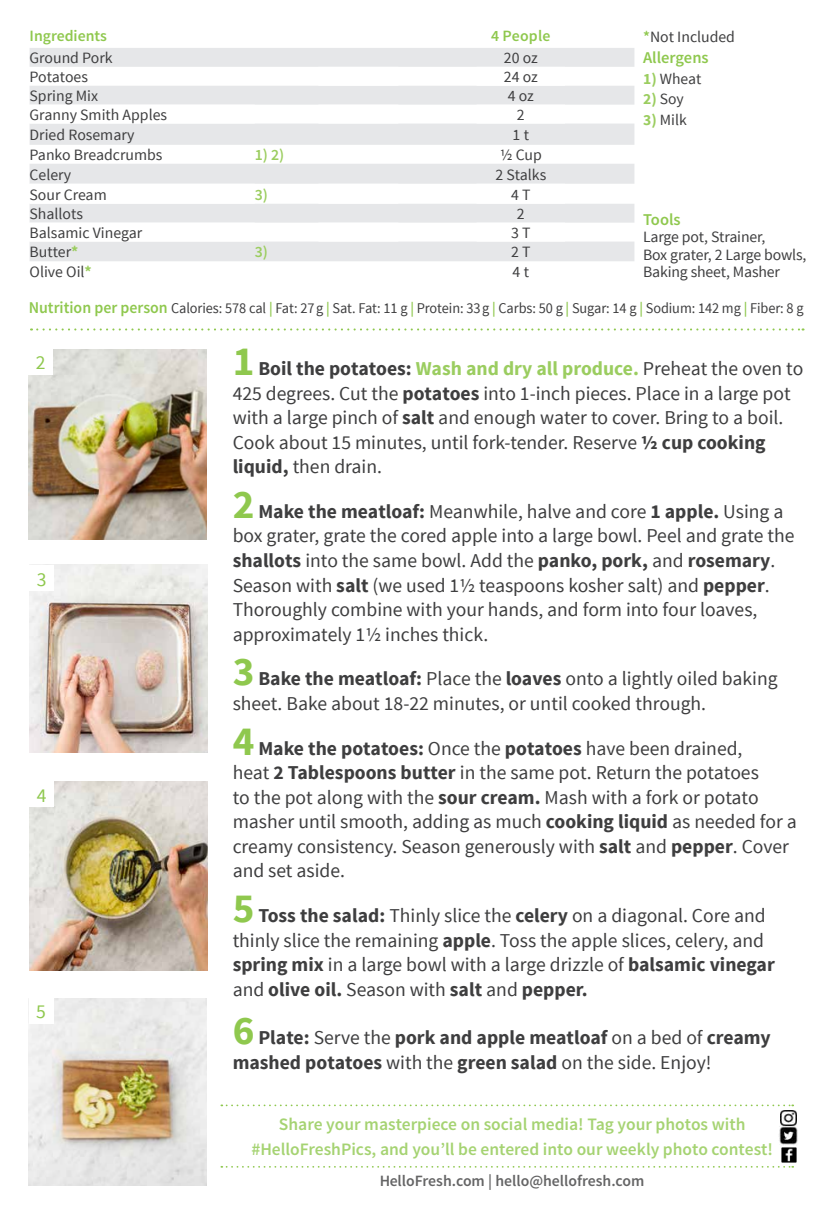
<style>
.page{position:relative;width:835px;height:1228px;background:#fff}
.page>*{position:absolute;margin:0;border:0;box-sizing:border-box;transform-origin:0 0}
.t1{font:19.6px/24.5px "Source Sans Pro";color:#3e3e3f}
.t2{font:700 19.6px/24.5px "Source Sans Pro";color:#3e3e3f}
.t3{font:19.6px "Source Sans Pro";color:#8fc84e}
.t4{font:600 17.5px/24.5px "Source Sans Pro";color:#8fc84f;text-align:center}
.t5{font:600 16.45px "Source Sans Pro";color:#8fc84e}
.t6{font:15.75px/17.5px "Source Sans Pro";color:#3e3e3f}
.t7{font:600 15.75px "Source Sans Pro";color:#3e3e3f}
.t8{font:600 15.75px "Source Sans Pro";color:#8fc84e}
.t9{font:600 15.75px "Source Sans Pro";color:#9bcd5f}
.t10{font:15.58px "Source Sans Pro";color:#3e3e3f}
.t11{font:14.88px "Source Sans Pro";letter-spacing:-.005em;color:#3e3e3f;scale:.96 1}
.s1{font-weight:700;color:#9bcd5f}
.s2{font-weight:600;color:#8fc84e}
.s3{font-weight:600;font-size:16.45px;color:#8fc84e}
.s4{font-weight:700;font-size:41.12px;color:#8fc84e}
.s5{font-weight:700}
.s6{font-weight:700;color:#9bcd60}
.s7{font-size:41.12px;color:#8fc84e}
.s8{font-weight:400}
</style>
<div class="page">
<img style="left:30px;top:781px;width:178px;height:189px">
<img style="left:29px;top:998px;width:178px;height:187px">
<img style="left:28px;top:349px;width:179px;height:190px">
<img style="left:29px;top:564px;width:178px;height:188px">
<svg style="left:30px;top:48px;width:604px;height:213px;fill:#e6e7e9"></svg>
<svg style="left:30px;top:67px;width:535px;height:174px"></svg>
<div style="left:28px;top:348px;width:25px;height:26px;background:#fff"></div>
<div style="left:30px;top:565px;width:24px;height:26px;background:#fff"></div>
<div style="left:30px;top:781px;width:24px;height:26px;background:#fff"></div>
<div style="left:29px;top:998px;width:24px;height:25px;background:#fff"></div>
<svg style="left:31px;top:328px;width:772px;height:2px"></svg>
<svg style="left:221px;top:1104px;width:572px;height:2px"></svg>
<svg style="left:221px;top:1166px;width:572px;height:1px"></svg>
<img style="left:780px;top:1110px;width:16px;height:15px">
<img style="left:779px;top:1125px;width:19px;height:20px">
<img style="left:781px;top:1147px;width:15px;height:15px">
<p class="t8" style="left:30px;top:26px;width:79px">Ingredients</p>
<p class="t8" style="left:491px;top:26px;width:61px">4 People</p>
<p class="t6" style="left:30px;top:50px;width:85px">Ground Pork</p>
<p class="t6" style="left:504px;top:50px;width:35px">20 oz</p>
<p class="t6" style="left:30px;top:68px;width:60px">Potatoes</p>
<p class="t6" style="left:504px;top:68px;width:35px">24 oz</p>
<p class="t6" style="left:30px;top:87px;width:70px">Spring Mix</p>
<p class="t6" style="left:508px;top:87px;width:28px">4 oz</p>
<p class="t6" style="left:30px;top:106px;width:139px">Granny Smith Apples</p>
<p class="t6" style="left:517px;top:106px;width:9px">2</p>
<p class="t6" style="left:30px;top:126px;width:106px">Dried Rosemary</p>
<p class="t6" style="left:513px;top:126px;width:18px">1 t</p>
<p class="t6" style="left:30px;top:146px;width:134px">Panko Breadcrumbs</p>
<p class="t9" style="left:255px;top:145px;width:31px">1) 2)</p>
<p class="t6" style="left:500px;top:146px;width:44px">1/2 Cup</p>
<p class="t6" style="left:30px;top:166px;width:43px">Celery</p>
<p class="t6" style="left:495px;top:166px;width:52px">2 Stalks</p>
<p class="t6" style="left:30px;top:186px;width:79px">Sour Cream</p>
<p class="t9" style="left:255px;top:184px;width:15px">3)</p>
<p class="t6" style="left:511px;top:186px;width:21px">4 T</p>
<p class="t6" style="left:30px;top:205px;width:55px">Shallots</p>
<p class="t6" style="left:517px;top:205px;width:9px">2</p>
<p class="t6" style="left:30px;top:224px;width:114px">Balsamic Vinegar</p>
<p class="t6" style="left:511px;top:224px;width:21px">3 T</p>
<p class="t6" style="left:30px;top:243px;width:50px">Butter<span class="s1">*</span></p>
<p class="t9" style="left:255px;top:242px;width:15px">3)</p>
<p class="t6" style="left:511px;top:243px;width:21px">2 T</p>
<p class="t6" style="left:30px;top:263px;width:64px">Olive Oil<span class="s1">*</span></p>
<p class="t6" style="left:513px;top:263px;width:18px">4 t</p>
<p class="t6" style="left:643px;top:28px;width:93px"><span class="s2">*</span>Not Included</p>
<p class="t5" style="left:643px;top:47px;width:67px">Allergens</p>
<p class="t10" style="left:643px;top:69px;width:60px"><span class="s1">1)</span> Wheat</p>
<p class="t10" style="left:643px;top:90px;width:42px"><span class="s1">2)</span> Soy</p>
<p class="t10" style="left:643px;top:110px;width:45px"><span class="s1">3)</span> Milk</p>
<p class="t5" style="left:643px;top:209px;width:39px">Tools</p>
<p class="t6" style="left:643px;top:228px;width:165px">Large pot, Strainer,<br>Box grater, 2 Large bowls,<br>Baking sheet, Masher</p>
<p class="t11" style="left:29px;top:298px;width:808px"><span class="s3">Nutrition per person</span> Calories: 578 cal <span class="s2">|</span> Fat: 27g <span class="s2">|</span> Sat. Fat: 11 g <span class="s2">|</span> Protein: 33g <span class="s2">|</span> Carbs: 50 g <span class="s2">|</span> Sugar: 14 g <span class="s2">|</span> Sodium: 142 mg <span class="s2">|</span> Fiber: 8 g</p>
<p class="t3" style="left:36px;top:350px;width:11px">2</p>
<p class="t3" style="left:37px;top:566px;width:11px">3</p>
<p class="t3" style="left:37px;top:783px;width:11px">4</p>
<p class="t3" style="left:36px;top:999px;width:11px">5</p>
<p class="t1" style="left:233px;top:356px;width:572px"><span class="s4">1</span> <span class="s5">Boil the potatoes:</span> <span class="s6">Wash and dry all produce.</span> Preheat the oven to 425 degrees. Cut the <span class="s5">potatoes</span> into 1-inch pieces. Place in a large pot with a large pinch of <span class="s5">salt</span> and enough water to cover. Bring to a boil.<br>Cook about 15 minutes, until fork-tender. Reserve <span class="s5">½ cup cooking liquid,</span> then drain.</p>
<p class="t1" style="left:233px;top:499px;width:563px"><span class="s4">2</span> <span class="s5">Make the meatloaf:</span> Meanwhile, halve and core <span class="s5">1 apple.</span> Using a box grater, grate the cored apple into a large bowl. Peel and grate the <span class="s5">shallots</span> into the same bowl. Add the <span class="s5">panko, pork,</span> and <span class="s5">rosemary</span>.<br>Season with <span class="s5">salt</span> (we used 1½ teaspoons kosher salt) and <span class="s5">pepper</span>.<br>Thoroughly combine with your hands, and form into four loaves, approximately 11/2 inches thick.</p>
<p class="t1" style="left:233px;top:667px;width:546px"><span class="s4">3</span> <span class="s5">Bake the meatloaf:</span> Place the <span class="s5">loaves</span> onto a lightly oiled baking sheet. Bake about 18-22 minutes, or until cooked through.</p>
<p class="t1" style="left:233px;top:736px;width:566px"><span class="s4">4</span> <span class="s5">Make the potatoes:</span> Once the <span class="s5">potatoes</span> have been drained,<br>heat <span class="s5">2 Tablespoons butter</span> in the same pot. Return the potatoes<br>to the pot along with the <span class="s5">sour cream.</span> Mash with a fork or potato masher until smooth, adding as much <span class="s5">cooking liquid</span> as needed for a creamy consistency. Season generously with <span class="s5">salt</span> and <span class="s5">pepper</span>. Cover and set aside.</p>
<p class="t1" style="left:233px;top:903px;width:544px"><span class="s4">5</span> <span class="s5">Toss the salad:</span> Thinly slice the <span class="s5">celery</span> on a diagonal. Core and thinly slice the remaining <span class="s5">apple</span>. Toss the apple slices, celery, and <span class="s5">spring mix</span> in a large bowl with a large drizzle of <span class="s5">balsamic vinegar </span>and <span class="s5">olive oil.</span> Season with <span class="s5">salt</span> and <span class="s5">pepper.</span></p>
<p class="t2" style="left:233px;top:1025px;width:540px"><span class="s7">6</span> Plate: <span class="s8">Serve the</span> pork and apple meatloaf <span class="s8">on a bed of</span> creamy mashed potatoes <span class="s8">with the</span> green salad <span class="s8">on the side. Enjoy!</span></p>
<p class="t4" style="left:251px;top:1112px;width:523px">Share your masterpiece on social media! Tag your photos with #HelloFreshPics, and you’ll be entered into our weekly photo contest!</p>
<p class="t7" style="left:379px;top:1170px;width:267px">HelloFresh.com | hello@hellofresh.com</p>
</div>
